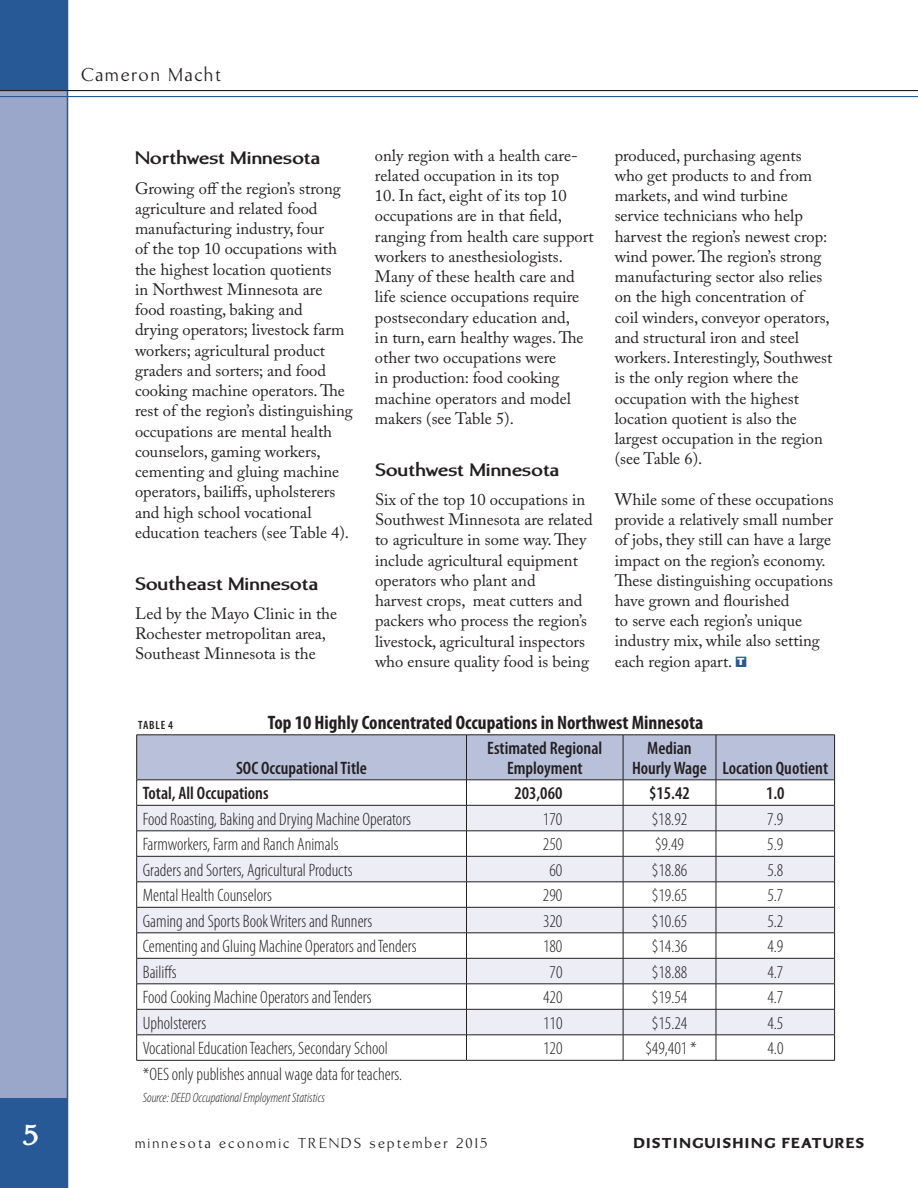
<style>
.page{position:relative;width:918px;height:1188px;background:#fff}
.page>*{position:absolute;margin:0;border:0;box-sizing:border-box;transform-origin:0 0}
.t1{font:700 30px "Brinar";color:#fff}
.TABLE_head{font:700 condensed 19.5px "Myriad Pro";color:#231f20}
.Author_s_name_LEFT{font:19.5px "Brinar";letter-spacing:.1em;color:#231f20}
.Body_subhead{font:700 18.9px "Brinar";color:#231f20;scale:1.11 1}
.TABLE_body{font:300 condensed 18px "Myriad Pro";color:#231f20}
.TABLE_head_sub{font:600 condensed 18px/19.5px "Myriad Pro";color:#231f20;text-align:center}
.TABLE_body-2{font:600 condensed 18px "Myriad Pro";color:#231f20}
.Body{font:16.5px/20.2px "Adobe Caslon Pro";color:#231f20}
.t2{font:15px "Brinar";letter-spacing:.15em;color:#231f20}
.t3{font:900 15px "Brinar";letter-spacing:.11em;color:#231f20}
.Source{font:italic 300 condensed 13.5px "Myriad Pro";color:#231f20}
.TABLE___CHART{font:600 condensed 12px "Myriad Pro";letter-spacing:.07em;color:#231f20}
.s1{color:#265996}
.s2{font-family:"Myriad Pro";font-weight:900;font-size:10.5px;color:#fff}
</style>
<div class="page">
<div style="left:0;top:90px;width:68px;height:1008px;background:#9ba7ca"></div>
<div style="left:0;top:1098px;width:68px;height:90px;background:#265996"></div>
<div style="left:0;top:0;width:68px;height:90px;background:#265996"></div>
<hr style="left:67px;top:0;width:1px;height:1188px;background:#265996">
<hr style="left:0;top:96px;width:918px;height:1px;background:#265996">
<hr style="left:0;top:90px;width:918px;height:1px;background:#231f20">
<svg style="left:136px;top:735px;width:699px;height:325px"></svg>
<hr style="left:136px;top:1060px;width:330px;height:1px;background:#231f20">
<hr style="left:466px;top:1060px;width:157px;height:1px;background:#231f20">
<hr style="left:623px;top:1060px;width:93px;height:1px;background:#231f20">
<hr style="left:716px;top:1060px;width:119px;height:1px;background:#231f20">
<p class="Author_s_name_LEFT" style="left:81px;top:64px;width:142px">Cameron Macht</p>
<p class="Body_subhead" style="left:135px;top:148px;width:169px">Northwest Minnesota</p>
<p class="Body" style="left:135px;top:178px;width:219px">Growing off the region’s strong agriculture and related food manufacturing industry, four<br>of the top 10 occupations with the highest location quotients<br>in Northwest Minnesota are food roasting, baking and<br>drying operators; livestock farm workers; agricultural product graders and sorters; and food cooking machine operators. The rest of the region’s distinguishing occupations are mental health counselors, gaming workers, cementing and gluing machine operators, bailiffs, upholsterers and high school vocational education teachers (see Table 4).</p>
<p class="Body_subhead" style="left:135px;top:573px;width:167px">Southeast Minnesota</p>
<p class="Body" style="left:135px;top:603px;width:204px">Led by the Mayo Clinic in the<br>Rochester metropolitan area,<br>Southeast Minnesota is the</p>
<p class="Body" style="left:375px;top:145px;width:204px">only region with a health care&shy;related occupation in its top</p>
<p class="Body" style="left:375px;top:185px;width:220px">10. In fact, eight of its top 10 occupations are in that field, ranging from health care support workers to anesthesiologists.<br>Many of these health care and life science occupations require postsecondary education and,<br>in turn, earn healthy wages. The other two occupations were<br>in production: food cooking machine operators and model makers (see Table 5).</p>
<p class="Body_subhead" style="left:375px;top:459px;width:168px">Southwest Minnesota</p>
<p class="Body" style="left:375px;top:489px;width:219px">Six of the top 10 occupations in<br>Southwest Minnesota are related to agriculture in some way. They include agricultural equipment operators who plant and<br>harvest crops, meat cutters and packers who process the region’s livestock, agricultural inspectors who ensure quality food is being</p>
<p class="Body" style="left:615px;top:145px;width:219px">produced, purchasing agents who get products to and from markets, and wind turbine service technicians who help harvest the region’s newest crop: wind power. The region’s strong manufacturing sector also relies on the high concentration of<br>coil winders, conveyor operators, and structural iron and steel workers. Interestingly, Southwest is the only region where the occupation with the highest location quotient is also the largest occupation in the region (see Table 6).</p>
<p class="Body" style="left:615px;top:489px;width:221px">While some of these occupations provide a relatively small number of jobs, they still can have a large impact on the region’s economy.<br>These distinguishing occupations have grown and flourished<br>to serve each region’s unique industry mix, while also setting each region apart. <span class="s1">■</span><span class="s2">T</span></p>
<p class="TABLE___CHART" style="left:138px;top:718px;width:37px">TABLE 4</p>
<p class="TABLE_head" style="left:268px;top:710px;width:437px">Top 10 Highly Concentrated Occupations in Northwest Minnesota</p>
<p class="TABLE_head_sub" style="left:236px;top:758px;width:132px">SOC Occupational Title</p>
<p class="TABLE_head_sub" style="left:487px;top:738px;width:116px">Estimated Regional<br>Employment</p>
<p class="TABLE_head_sub" style="left:632px;top:738px;width:77px">Median<br>Hourly Wage</p>
<p class="TABLE_head_sub" style="left:722px;top:758px;width:107px">Location Quotient</p>
<p class="TABLE_body-2" style="left:143px;top:782px;width:127px">Total, All Occupations</p>
<p class="TABLE_body-2" style="left:514px;top:782px;width:49px">203,060</p>
<p class="TABLE_body-2" style="left:649px;top:782px;width:42px">$15.42</p>
<p class="TABLE_body-2" style="left:766px;top:782px;width:20px">1.0</p>
<p class="TABLE_body" style="left:143px;top:808px;width:270px">Food Roasting, Baking and Drying Machine Operators</p>
<p class="TABLE_body" style="left:543px;top:808px;width:21px">170</p>
<p class="TABLE_body" style="left:652px;top:808px;width:37px">$18.92</p>
<p class="TABLE_body" style="left:767px;top:808px;width:18px">7.9</p>
<p class="TABLE_body" style="left:143px;top:834px;width:197px">Farmworkers, Farm and Ranch Animals</p>
<p class="TABLE_body" style="left:543px;top:834px;width:21px">250</p>
<p class="TABLE_body" style="left:655px;top:834px;width:30px">$9.49</p>
<p class="TABLE_body" style="left:767px;top:834px;width:18px">5.9</p>
<p class="TABLE_body" style="left:143px;top:859px;width:211px">Graders and Sorters, Agricultural Products</p>
<p class="TABLE_body" style="left:549px;top:859px;width:14px">60</p>
<p class="TABLE_body" style="left:652px;top:859px;width:37px">$18.86</p>
<p class="TABLE_body" style="left:767px;top:859px;width:18px">5.8</p>
<p class="TABLE_body" style="left:143px;top:885px;width:131px">Mental Health Counselors</p>
<p class="TABLE_body" style="left:543px;top:885px;width:21px">290</p>
<p class="TABLE_body" style="left:652px;top:885px;width:37px">$19.65</p>
<p class="TABLE_body" style="left:767px;top:885px;width:18px">5.7</p>
<p class="TABLE_body" style="left:143px;top:910px;width:231px">Gaming and Sports Book Writers and Runners</p>
<p class="TABLE_body" style="left:543px;top:910px;width:21px">320</p>
<p class="TABLE_body" style="left:652px;top:910px;width:37px">$10.65</p>
<p class="TABLE_body" style="left:767px;top:910px;width:18px">5.2</p>
<p class="TABLE_body" style="left:143px;top:936px;width:275px">Cementing and Gluing Machine Operators and Tenders</p>
<p class="TABLE_body" style="left:543px;top:936px;width:21px">180</p>
<p class="TABLE_body" style="left:652px;top:936px;width:37px">$14.36</p>
<p class="TABLE_body" style="left:767px;top:936px;width:18px">4.9</p>
<p class="TABLE_body" style="left:143px;top:961px;width:35px">Bailiffs</p>
<p class="TABLE_body" style="left:550px;top:961px;width:14px">70</p>
<p class="TABLE_body" style="left:652px;top:961px;width:37px">$18.88</p>
<p class="TABLE_body" style="left:767px;top:961px;width:18px">4.7</p>
<p class="TABLE_body" style="left:143px;top:987px;width:230px">Food Cooking Machine Operators and Tenders</p>
<p class="TABLE_body" style="left:543px;top:987px;width:21px">420</p>
<p class="TABLE_body" style="left:652px;top:987px;width:37px">$19.54</p>
<p class="TABLE_body" style="left:767px;top:987px;width:18px">4.7</p>
<p class="TABLE_body" style="left:143px;top:1012px;width:65px">Upholsterers</p>
<p class="TABLE_body" style="left:543px;top:1012px;width:21px">110</p>
<p class="TABLE_body" style="left:652px;top:1012px;width:37px">$15.24</p>
<p class="TABLE_body" style="left:767px;top:1012px;width:18px">4.5</p>
<p class="TABLE_body" style="left:143px;top:1038px;width:247px">Vocational Education Teachers, Secondary School</p>
<p class="TABLE_body" style="left:543px;top:1038px;width:21px">120</p>
<p class="TABLE_body" style="left:645px;top:1038px;width:53px">$49,401 *</p>
<p class="TABLE_body" style="left:767px;top:1038px;width:18px">4.0</p>
<p class="TABLE_body" style="left:143px;top:1063px;width:261px">*OES only publishes annual wage data for teachers.</p>
<p class="Source" style="left:143px;top:1090px;width:184px">Source: DEED Occupational Employment Statistics</p>
<h1 class="t1" style="left:22px;top:1119px;width:18px">5</h1>
<p class="t2" style="left:135px;top:1134px;width:354px">minnesota economic TRENDS september 2015</p>
<p class="t3" style="left:634px;top:1134px;width:232px">DISTINGUISHING FEATURES</p>
</div>
